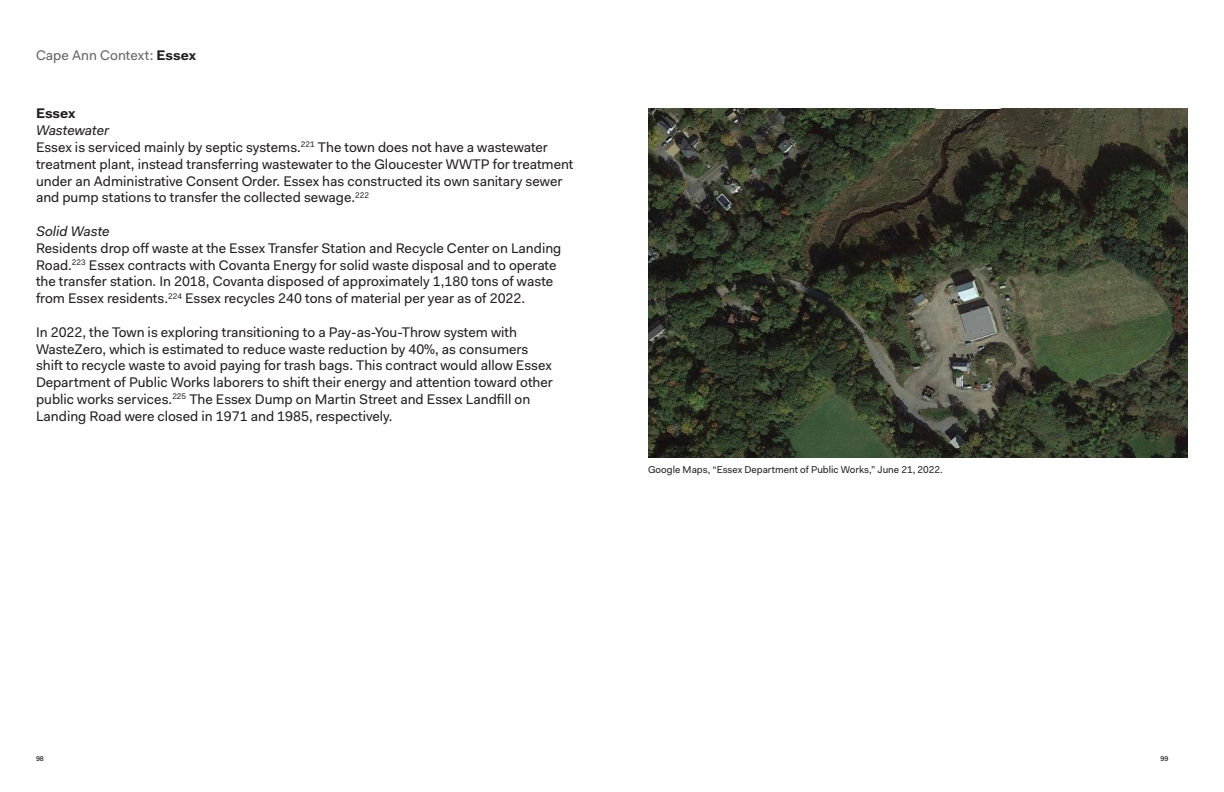
<style>
.page{position:relative;width:1224px;height:792px;background:#fff}
.page>*{position:absolute;margin:0;border:0;box-sizing:border-box;transform-origin:0 0}
.Paragraph_Style_1{font:14px/16.8px "Fakt";color:#231f20}
.Paragraph_Style_1-2{font:italic 14px "Fakt";color:#231f20}
.OFU_MOP_Titles_Fakt{font:14px "Fakt";color:#656568}
.Paragraph_Style_1-3{font:700 14px "Fakt";letter-spacing:-.005em;color:#231f20}
.t1{font:10px "Fakt";color:#231f20}
.t2{font:500 7px "Fakt";color:#231f20}
.s1{font-weight:700;color:#231f20}
</style>
<div class="page">
<img style="left:648px;top:108px;width:540px;height:350px">
<p class="OFU_MOP_Titles_Fakt" style="left:36px;top:47px;width:162px">Cape Ann Context: <span class="s1">Essex</span></p>
<p class="Paragraph_Style_1-3" style="left:36px;top:105px;width:41px">Essex</p>
<p class="Paragraph_Style_1-2" style="left:36px;top:122px;width:75px">Wastewater</p>
<p class="Paragraph_Style_1" style="left:36px;top:139px;width:539px">Essex is serviced mainly by septic systems.<sup>221</sup> The town does not have a wastewater treatment plant, instead transferring wastewater to the Gloucester WWTP for treatment under an Administrative Consent Order. Essex has constructed its own sanitary sewer and pump stations to transfer the collected sewage.<sup>222</sup></p>
<p class="Paragraph_Style_1-2" style="left:36px;top:223px;width:75px">Solid Waste</p>
<p class="Paragraph_Style_1" style="left:36px;top:239px;width:527px">Residents drop off waste at the Essex Transfer Station and Recycle Center on Landing Road.<sup>223</sup> Essex contracts with Covanta Energy for solid waste disposal and to operate the transfer station. In 2018, Covanta disposed of approximately 1,180 tons of waste from Essex residents.<sup>224</sup> Essex recycles 240 tons of material per year as of 2022.</p>
<p class="Paragraph_Style_1" style="left:36px;top:323px;width:518px">In 2022, the Town is exploring transitioning to a Pay-as-You-Throw system with WasteZero, which is estimated to reduce waste reduction by 40%, as consumers shift to recycle waste to avoid paying for trash bags. This contract would allow Essex Department of Public Works laborers to shift their energy and attention toward other public works services.<sup>225</sup> The Essex Dump on Martin Street and Essex Landfill on Landing Road were closed in 1971 and 1985, respectively.</p>
<p class="t1" style="left:648px;top:463px;width:296px">Google Maps, “Essex Department of Public Works,” June 21, 2022.</p>
<p class="t2" style="left:36px;top:755px;width:9px">98</p>
<p class="t2" style="left:1161px;top:755px;width:9px">99</p>
</div>
